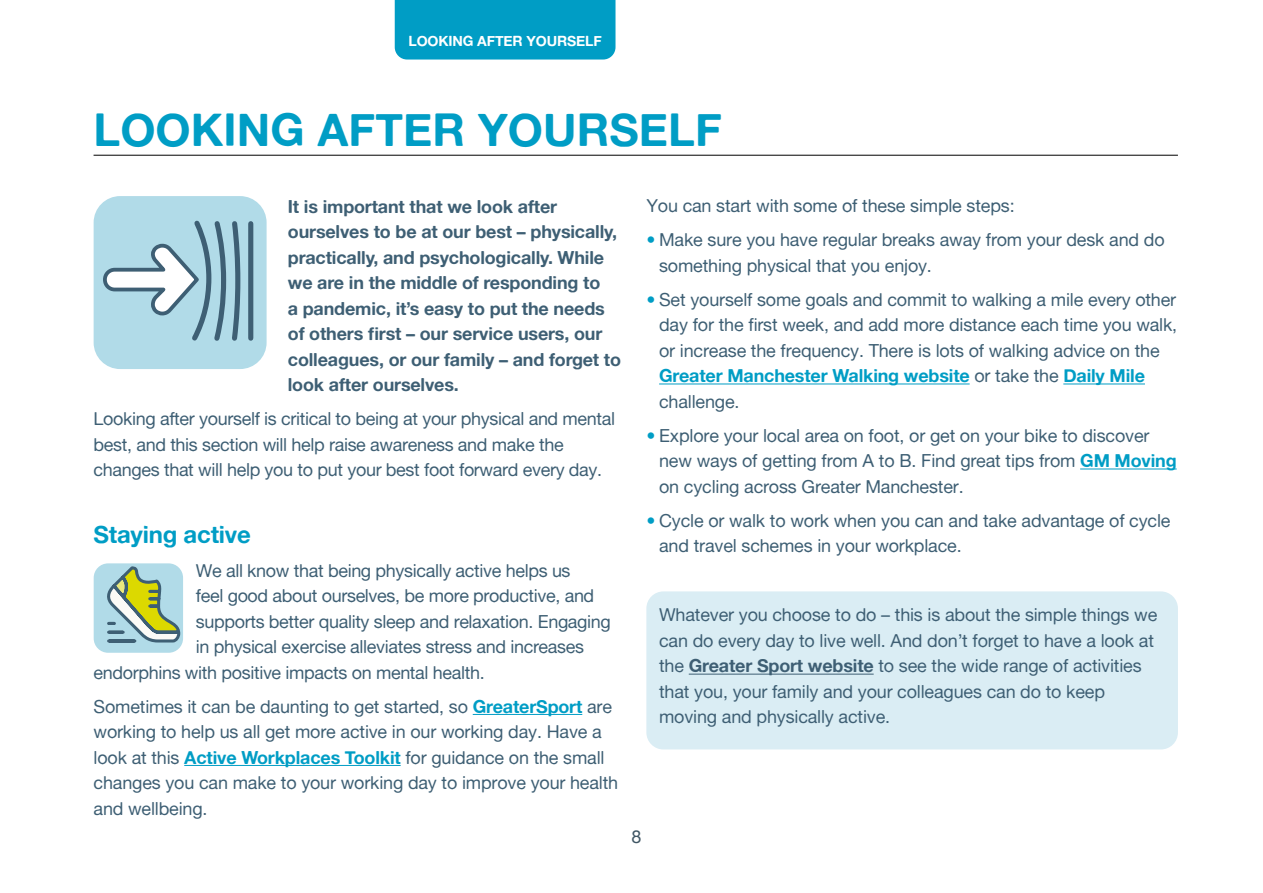
<style>
.page{position:relative;width:1263px;height:893px;background:#fff}
.page>*{position:absolute;margin:0;border:0;box-sizing:border-box;transform-origin:0 0}
.t1{font:45.3px "Alte Haas Grotesk Bold";color:#009dc5}
.t2{font:24px "Alte Haas Grotesk Bold";letter-spacing:-.01em;color:#009dc5}
.t3{font:18px/25.5px "Alte Haas Grotesk";letter-spacing:-.01em;color:#3e5f74}
.t4{font:18px/25.5px "Alte Haas Grotesk Bold";letter-spacing:-.01em;color:#3e5f74}
.t5{font:18px "Alte Haas Grotesk Bold";letter-spacing:-.01em;color:#009dc5}
.t6{font:18px "Alte Haas Grotesk";color:#3f5664}
.t7{font:14.1px "Alte Haas Grotesk Bold";letter-spacing:-.01em;color:#fff}
.s1{font-family:"Alte Haas Grotesk Bold";color:#009dc5}
.s2{color:#009dc5}
.s3{font-family:"Alte Haas Grotesk";color:#3e5f74}
.s4{font-family:"Alte Haas Grotesk Bold"}
</style>
<div class="page">
<hr style="left:473px;top:714px;width:109px;height:1px;background:#009dc5">
<hr style="left:184px;top:765px;width:217px;height:1px;background:#009dc5">
<hr style="left:659px;top:384px;width:311px;height:1px;background:#009dc5">
<hr style="left:1063px;top:384px;width:82px;height:1px;background:#009dc5">
<hr style="left:1080px;top:469px;width:97px;height:1px;background:#009dc5">
<div style="left:94px;top:196px;width:173px;height:173px;background:#b1dbe8;border-radius:27px"></div>
<svg style="left:103px;top:220px;width:151px;height:121px"></svg>
<div style="left:646px;top:591px;width:532px;height:158px;background:#daedf4;border-radius:17px"></div>
<hr style="left:689px;top:674px;width:185px;height:1px;background:#3e5f74">
<hr style="left:94px;top:155px;width:1084px;height:1px;background:#000">
<div style="left:94px;top:563px;width:89px;height:90px;background:#b1dbe8;border-radius:14px"></div>
<svg style="left:94px;top:566px;width:89px;height:82px"></svg>
<div style="left:395px;top:0;width:220px;height:60px;background:#009dc5"></div>
<p class="t7" style="left:408px;top:32px;width:195px">LOOKING AFTER YOURSELF</p>
<h1 class="t1" style="left:94px;top:102px;width:630px">LOOKING AFTER YOURSELF</h1>
<p class="t4" style="left:288px;top:193px;width:335px">It is important that we look after ourselves to be at our best – physically, practically, and psychologically. While we are in the middle of responding to<br>a pandemic, it’s easy to put the needs of others first – our service users, our colleagues, or our family – and forget to look after ourselves.</p>
<p class="t3" style="left:94px;top:406px;width:523px">Looking after yourself is critical to being at your physical and mental best, and this section will help raise awareness and make the changes that will help you to put your best foot forward every day.</p>
<h2 class="t2" style="left:94px;top:519px;width:159px">Staying active</h2>
<p class="t3" style="left:196px;top:557px;width:376px">We all know that being physically active helps us</p>
<p class="t3" style="left:196px;top:583px;width:400px">feel good about ourselves, be more productive, and</p>
<p class="t3" style="left:196px;top:608px;width:416px">supports better quality sleep and relaxation. Engaging</p>
<p class="t3" style="left:196px;top:634px;width:390px">in physical exercise alleviates stress and increases</p>
<p class="t3" style="left:94px;top:659px;width:393px">endorphins with positive impacts on mental health.</p>
<p class="t3" style="left:94px;top:693px;width:526px">Sometimes it can be daunting to get started, so <span class="s1">GreaterSport</span> are working to help us all get more active in our working day. Have a look at this <span class="s1">Active Workplaces Toolkit</span> for guidance on the small changes you can make to your working day to improve your health and wellbeing.</p>
<p class="t3" style="left:646px;top:193px;width:370px">You can start with some of these simple steps:</p>
<p class="t3" style="left:659px;top:227px;width:507px;text-indent:-13px"><span class="s2">•</span> Make sure you have regular breaks away from your desk and do something physical that you enjoy.</p>
<p class="t3" style="left:659px;top:286px;width:520px;text-align:justify;text-indent:-13px"><span class="s2">•</span> Set yourself some goals and commit to walking a mile every other day for the first week, and add more distance each time you walk, or increase the frequency. There is lots of walking advice on the</p>
<p class="t5" style="left:659px;top:365px;width:487px">Greater Manchester Walking website <span class="s3">or take the</span> Daily Mile</p>
<p class="t3" style="left:659px;top:388px;width:82px">challenge.</p>
<p class="t3" style="left:659px;top:422px;width:519px;text-indent:-13px"><span class="s2">•</span> Explore your local area on foot, or get on your bike to discover new ways of getting from A to B. Find great tips from <span class="s1">GM Moving </span>on cycling across Greater Manchester.</p>
<p class="t3" style="left:659px;top:507px;width:513px;text-indent:-13px"><span class="s2">•</span> Cycle or walk to work when you can and take advantage of cycle and travel schemes in your workplace.</p>
<p class="t3" style="left:659px;top:602px;width:500px">Whatever you choose to do – this is about the simple things we can do every day to live well. And don’t forget to have a look at the <span class="s4">Greater Sport website</span> to see the wide range of activities that you, your family and your colleagues can do to keep moving and physically active.</p>
<p class="t6" style="left:631px;top:826px;width:12px">8</p>
</div>
